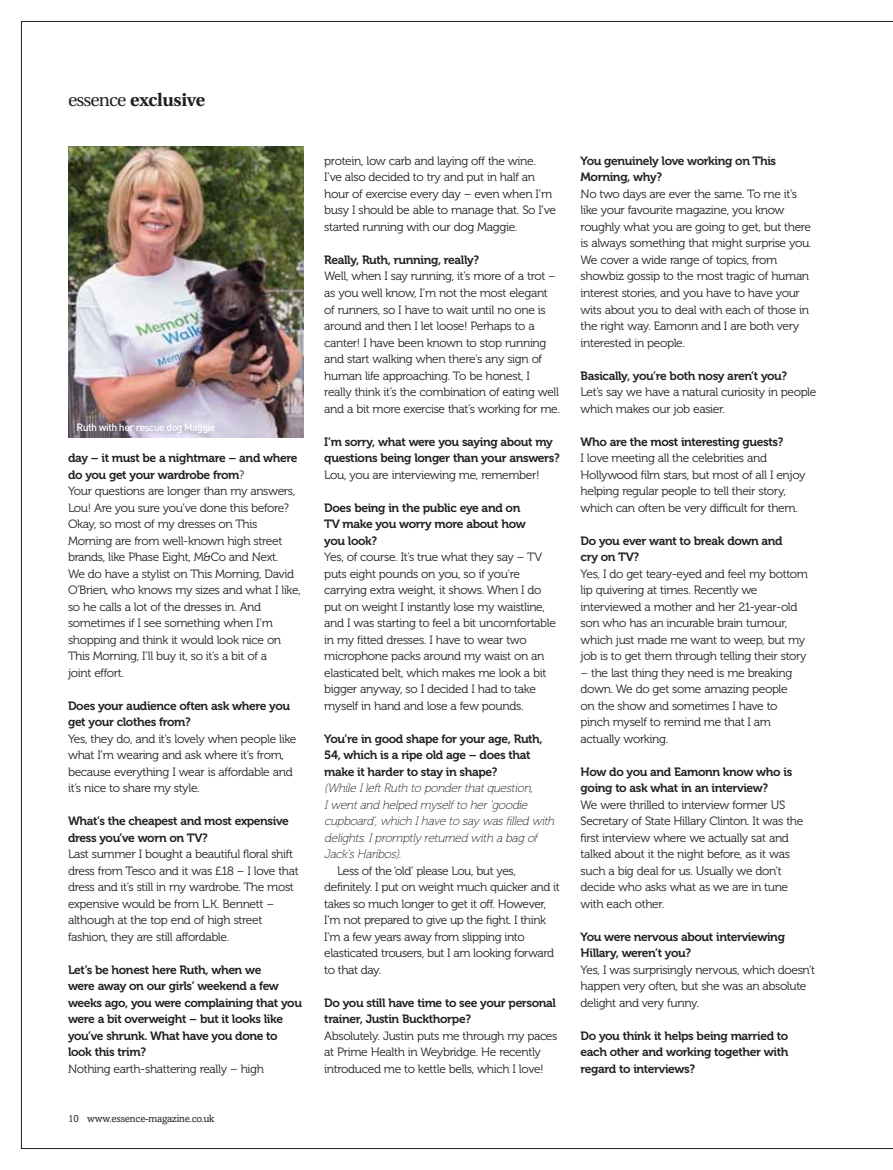
<style>
.page{position:relative;width:893px;height:1170px;background:#fff}
.page>*{position:absolute;margin:0;border:0;box-sizing:border-box;transform-origin:0 0}
.t1{font:700 18px "Utopia";letter-spacing:-.01em;color:#231f20}
.t2{font:12px/16.5px "Museo 300";letter-spacing:-.03em;color:#231f20}
.t3{font:12px/16.5px "Museo 700";letter-spacing:-.03em;color:#231f20}
.t4{font:italic 12px/16.5px "Museo 100";color:#231f20}
.t5{font:10.5px "Amasis";letter-spacing:-.015em;color:#231f20}
.t6{font:500 10.5px "DIN";letter-spacing:-.055em;color:#fff}
.s1{font-weight:400}
.s2{font-family:"Museo 300"}
</style>
<div class="page">
<img style="left:68px;top:146px;width:236px;height:291px">
<h1 class="t1" style="left:68px;top:90px;width:139px"><span class="s1">essence</span> exclusive</h1>
<p class="t6" style="left:77px;top:424px;width:140px">Ruth with her rescue dog Maggie</p>
<p class="t3" style="left:68px;top:451px;width:231px">day – it must be a nightmare – and where do you get your wardrobe from<span class="s2">?</span></p>
<p class="t2" style="left:68px;top:484px;width:234px">Your questions are longer than my answers, Lou! Are you sure you’ve done this before?<br>Okay, so most of my dresses on This Morning are from well-known high street brands, like Phase Eight, M&amp;Co and Next.<br>We do have a stylist on This Morning, David O’Brien, who knows my sizes and what I like, so he calls a lot of the dresses in. And sometimes if I see something when I’m shopping and think it would look nice on This Morning, I’ll buy it, so it’s a bit of a<br>joint effort.</p>
<p class="t3" style="left:68px;top:698px;width:224px">Does your audience often ask where you get your clothes from?</p>
<p class="t2" style="left:68px;top:731px;width:230px">Yes, they do, and it’s lovely when people like what I’m wearing and ask where it’s from, because everything I wear is affordable and it’s nice to share my style.</p>
<p class="t3" style="left:68px;top:814px;width:222px">What’s the cheapest and most expensive dress you’ve worn on TV?</p>
<p class="t2" style="left:68px;top:847px;width:232px">Last summer I bought a beautiful floral shift dress from Tesco and it was £18 – I love that dress and it’s still in my wardrobe. The most expensive would be from L.K. Bennett – although at the top end of high street fashion, they are still affordable.</p>
<p class="t3" style="left:68px;top:962px;width:235px">Let’s be honest here Ruth, when we<br>were away on our girls’ weekend a few weeks ago, you were complaining that you were a bit overweight – but it looks like you’ve shrunk. What have you done to look this trim?</p>
<p class="t2" style="left:68px;top:1061px;width:198px">Nothing earth-shattering really – high</p>
<p class="t5" style="left:68px;top:1112px;width:148px">10 www.essence-magazine.co.uk</p>
<p class="t2" style="left:324px;top:154px;width:233px">protein, low carb and laying off the wine.<br>I’ve also decided to try and put in half an hour of exercise every day – even when I’m busy I should be able to manage that. So I’ve started running with our dog Maggie.</p>
<p class="t3" style="left:324px;top:253px;width:156px">Really, Ruth, running, really?</p>
<p class="t2" style="left:324px;top:269px;width:237px">Well, when I say running, it’s more of a trot – as you well know, I’m not the most elegant of runners, so I have to wait until no one is around and then I let loose! Perhaps to a canter! I have been known to stop running and start walking when there's any sign of human life approaching. To be honest, I really think it’s the combination of eating well and a bit more exercise that’s working for me.</p>
<p class="t3" style="left:324px;top:434px;width:237px">I’m sorry, what were you saying about my questions being longer than your answers?</p>
<p class="t2" style="left:324px;top:467px;width:217px">Lou, you are interviewing me, remember!</p>
<p class="t3" style="left:324px;top:500px;width:203px">Does being in the public eye and on<br>TV make you worry more about how you look?</p>
<p class="t2" style="left:324px;top:550px;width:233px">Yes, of course. It’s true what they say – TV puts eight pounds on you, so if you’re carrying extra weight, it shows. When I do put on weight I instantly lose my waistline, and I was starting to feel a bit uncomfortable in my fitted dresses. I have to wear two microphone packs around my waist on an elasticated belt, which makes me look a bit bigger anyway, so I decided I had to take myself in hand and lose a few pounds.</p>
<p class="t3" style="left:324px;top:731px;width:220px">You’re in good shape for your age, Ruth,<br>54, which is a ripe old age – does that make it harder to stay in shape?</p>
<p class="t4" style="left:324px;top:781px;width:234px">(While IleftRuth to ponderthatquestion, Iwentand helped myselfto her‘goodie cupboard’,which Ihave to say wasfilled with delights.Ipromptly returned with a bag of Jack’sHaribos).</p>
<p class="t2" style="left:324px;top:863px;width:237px;text-indent:13px">Less of the ‘old’ please Lou, but yes, definitely. I put on weight much quicker and it takes so much longer to get it off. However, I’m not prepared to give up the fight. I think I’m a few years away from slipping into elasticated trousers, but I am looking forward to that day.</p>
<p class="t3" style="left:324px;top:995px;width:233px">Do you still have time to see your personal trainer, Justin Buckthorpe?</p>
<p class="t2" style="left:324px;top:1028px;width:235px">Absolutely. Justin puts me through my paces at Prime Health in Weybridge. He recently introduced me to kettle bells, which I love!</p>
<p class="t3" style="left:581px;top:154px;width:197px">You genuinely love working on This<br>Morning, why?</p>
<p class="t2" style="left:581px;top:187px;width:232px">No two days are ever the same. To me it’s like your favourite magazine, you know roughly what you are going to get, but there is always something that might surprise you.<br>We cover a wide range of topics, from showbiz gossip to the most tragic of human interest stories, and you have to have your wits about you to deal with each of those in the right way. Eamonn and I are both very interested in people.</p>
<p class="t3" style="left:581px;top:368px;width:208px">Basically, you’re both nosy aren’t you?</p>
<p class="t2" style="left:581px;top:385px;width:237px">Let’s say we have a natural curiosity in people which makes our job easier.</p>
<p class="t3" style="left:581px;top:434px;width:204px">Who are the most interesting guests?</p>
<p class="t2" style="left:581px;top:451px;width:227px">I love meeting all the celebrities and Hollywood film stars, but most of all I enjoy helping regular people to tell their story, which can often be very difficult for them.</p>
<p class="t3" style="left:581px;top:533px;width:204px">Do you ever want to break down and cry on TV?</p>
<p class="t2" style="left:581px;top:566px;width:229px">Yes, I do get teary-eyed and feel my bottom lip quivering at times. Recently we interviewed a mother and her 21-year-old son who has an incurable brain tumour, which just made me want to weep, but my job is to get them through telling their story</p>
<p class="t2" style="left:581px;top:665px;width:213px">– the last thing they need is me breaking down. We do get some amazing people on the show and sometimes I have to pinch myself to remind me that I am actually working.</p>
<p class="t3" style="left:581px;top:764px;width:213px">How do you and Eamonn know who is going to ask what in an interview?</p>
<p class="t2" style="left:581px;top:797px;width:224px">We were thrilled to interview former US Secretary of State Hillary Clinton. It was the first interview where we actually sat and talked about it the night before, as it was such a big deal for us. Usually we don’t decide who asks what as we are in tune with each other.</p>
<p class="t3" style="left:581px;top:929px;width:206px">You were nervous about interviewing<br>Hillary, weren’t you?</p>
<p class="t2" style="left:581px;top:962px;width:236px">Yes, I was surprisingly nervous, which doesn’t happen very often, but she was an absolute delight and very funny.</p>
<p class="t3" style="left:581px;top:1028px;width:209px;text-align:justify">Do you think it helps being married to each other and working together with regard to interviews?</p>
</div>
